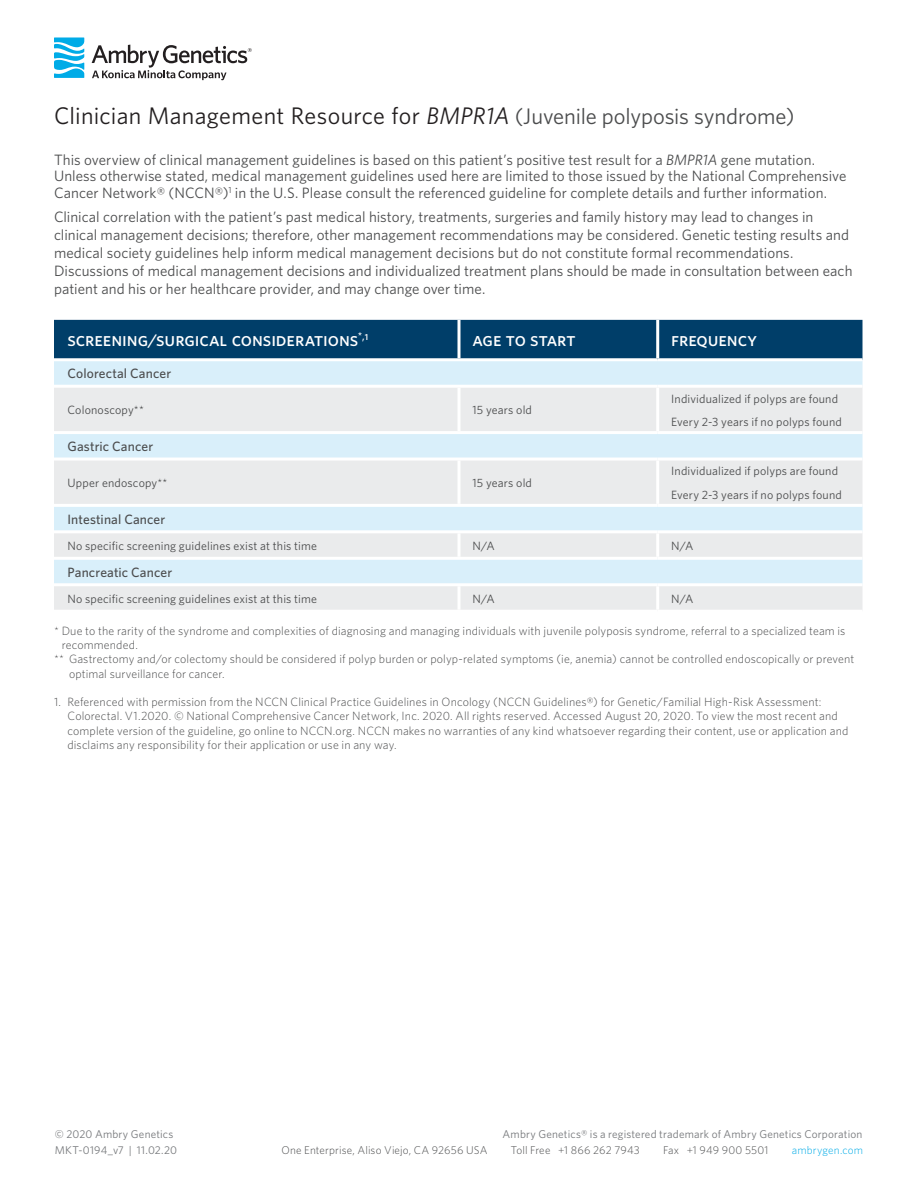
<style>
.page{position:relative;width:918px;height:1188px;background:#fff}
.page>*{position:absolute;margin:0;border:0;box-sizing:border-box;transform-origin:0 0}
.Titles{font:24px "Whitney";letter-spacing:.01em;color:#231f20}
.Black_all_caps_subhe{font:19.5px "Whitney Medium SC";letter-spacing:-.005em;color:#fff}
.Text-bullets{font:15px/18px "Whitney";letter-spacing:.005em;color:#4b4c4d}
.Body_Copy{font:500 13.5px "Whitney";letter-spacing:.01em;color:#4b4c4d}
.Text-bullets-2{font:300 12px/14.4px "Whitney";letter-spacing:.01em;color:#4b4c4d}
.Body_Copy-2{font:12px "Whitney";letter-spacing:.015em;color:#4b4c4d}
.t1{font:11.25px "Whitney";letter-spacing:.02em;color:#76787b}
.t2{font:300 11.25px "Whitney";letter-spacing:.01em;color:#4b4c4d}
.t3{font:300 11.25px "Whitney";letter-spacing:.015em;color:#00abe7}
.s1{font-style:italic}
.s2{font-size:22.5px;color:#4b4c4d}
</style>
<div class="page">
<div style="left:54px;top:320px;width:808px;height:38px;background:#003e69"></div>
<svg style="left:54px;top:361px;width:808px;height:24px;background:#d9effa"></svg>
<svg style="left:54px;top:388px;width:808px;height:222px;background:#e4ecf0"></svg>
<hr style="left:458px;top:461px;width:2px;height:43px;background:#fff">
<hr style="left:656px;top:461px;width:3px;height:43px;background:#fff">
<hr style="left:458px;top:533px;width:2px;height:24px;background:#fff">
<hr style="left:656px;top:533px;width:3px;height:24px;background:#fff">
<hr style="left:458px;top:586px;width:2px;height:24px;background:#fff">
<hr style="left:656px;top:586px;width:3px;height:24px;background:#fff">
<hr style="left:458px;top:388px;width:2px;height:43px;background:#fff">
<hr style="left:656px;top:388px;width:3px;height:43px;background:#fff">
<hr style="left:54px;top:557px;width:405px;height:3px;background:#fff">
<hr style="left:459px;top:557px;width:199px;height:3px;background:#fff">
<hr style="left:658px;top:557px;width:205px;height:3px;background:#fff">
<hr style="left:54px;top:583px;width:405px;height:3px;background:#fff">
<hr style="left:459px;top:583px;width:199px;height:3px;background:#fff">
<hr style="left:658px;top:583px;width:205px;height:3px;background:#fff">
<hr style="left:54px;top:431px;width:405px;height:3px;background:#fff">
<hr style="left:459px;top:431px;width:199px;height:3px;background:#fff">
<hr style="left:658px;top:431px;width:205px;height:3px;background:#fff">
<hr style="left:54px;top:504px;width:405px;height:3px;background:#fff">
<hr style="left:459px;top:504px;width:199px;height:3px;background:#fff">
<hr style="left:658px;top:504px;width:205px;height:3px;background:#fff">
<hr style="left:54px;top:458px;width:405px;height:3px;background:#fff">
<hr style="left:459px;top:458px;width:199px;height:3px;background:#fff">
<hr style="left:658px;top:458px;width:205px;height:3px;background:#fff">
<hr style="left:54px;top:530px;width:405px;height:3px;background:#fff">
<hr style="left:459px;top:530px;width:199px;height:3px;background:#fff">
<hr style="left:658px;top:530px;width:205px;height:3px;background:#fff">
<hr style="left:458px;top:320px;width:2px;height:38px;background:#fff">
<hr style="left:656px;top:320px;width:3px;height:38px;background:#fff">
<svg style="left:54px;top:38px;width:30px;height:40px"></svg>
<svg style="left:92px;top:45px;width:160px;height:35px"></svg>
<p class="Titles" style="left:54px;top:100px;width:742px">Clinician Management Resource for <span class="s1">BMPR1A</span> <span class="s2">(Juvenile polyposis syndrome)</span></p>
<p class="Text-bullets" style="left:54px;top:151px;width:794px;line-height:16.5px">This overview of clinical management guidelines is based on this patient’s positive test result for a <span class="s1">BMPR1A</span> gene mutation.<br>Unless otherwise stated, medical management guidelines used here are limited to those issued by the National Comprehensive<br>Cancer Network® (NCCN®)<sup>1</sup> in the U.S. Please consult the referenced guideline for complete details and further information.</p>
<p class="Text-bullets" style="left:54px;top:208px;width:800px">Clinical correlation with the patient’s past medical history, treatments, surgeries and family history may lead to changes in clinical management decisions; therefore, other management recommendations may be considered. Genetic testing results and medical society guidelines help inform medical management decisions but do not constitute formal recommendations.<br>Discussions of medical management decisions and individualized treatment plans should be made in consultation between each patient and his or her healthcare provider, and may change over time.</p>
<p class="Black_all_caps_subhe" style="left:68px;top:328px;width:303px">screening/surgical considerations<sup>*,1</sup></p>
<p class="Black_all_caps_subhe" style="left:472px;top:328px;width:104px">age to start</p>
<p class="Black_all_caps_subhe" style="left:671px;top:328px;width:87px">frequency</p>
<p class="Body_Copy" style="left:68px;top:365px;width:105px">Colorectal Cancer</p>
<p class="Body_Copy-2" style="left:68px;top:402px;width:78px">Colonoscopy**</p>
<p class="Body_Copy-2" style="left:472px;top:402px;width:61px">15 years old</p>
<p class="Body_Copy-2" style="left:671px;top:390px;width:168px">Individualized if polyps are found</p>
<p class="Body_Copy-2" style="left:671px;top:414px;width:172px">Every 2-3 years if no polyps found</p>
<p class="Body_Copy" style="left:68px;top:438px;width:87px">Gastric Cancer</p>
<p class="Body_Copy-2" style="left:68px;top:475px;width:101px">Upper endoscopy**</p>
<p class="Body_Copy-2" style="left:472px;top:475px;width:61px">15 years old</p>
<p class="Body_Copy-2" style="left:671px;top:463px;width:168px">Individualized if polyps are found</p>
<p class="Body_Copy-2" style="left:671px;top:486px;width:172px">Every 2-3 years if no polyps found</p>
<p class="Body_Copy" style="left:68px;top:510px;width:99px">Intestinal Cancer</p>
<p class="Body_Copy-2" style="left:68px;top:538px;width:251px">No specific screening guidelines exist at this time</p>
<p class="Body_Copy-2" style="left:472px;top:538px;width:24px">N/A</p>
<p class="Body_Copy-2" style="left:671px;top:538px;width:24px">N/A</p>
<p class="Body_Copy" style="left:68px;top:563px;width:106px">Pancreatic Cancer</p>
<p class="Body_Copy-2" style="left:68px;top:591px;width:251px">No specific screening guidelines exist at this time</p>
<p class="Body_Copy-2" style="left:472px;top:591px;width:24px">N/A</p>
<p class="Body_Copy-2" style="left:671px;top:591px;width:24px">N/A</p>
<p class="Text-bullets-2" style="left:62px;top:623px;width:785px;text-indent:-8px">* Due to the rarity of the syndrome and complexities of diagnosing and managing individuals with juvenile polyposis syndrome, referral to a specialized team is recommended.</p>
<p class="Text-bullets-2" style="left:69px;top:652px;width:787px;text-indent:-15px">** Gastrectomy and/or colectomy should be considered if polyp burden or polyp-related symptoms (ie, anemia) cannot be controlled endoscopically or prevent optimal surveillance for cancer.</p>
<p class="Text-bullets-2" style="left:68px;top:694px;width:783px;text-indent:-14px">1. Referenced with permission from the NCCN Clinical Practice Guidelines in Oncology (NCCN Guidelines®️) for Genetic/Familial High-Risk Assessment:<br>Colorectal. V1.2020. ©️ National Comprehensive Cancer Network, Inc. 2020. All rights reserved. Accessed August 20, 2020. To view the most recent and complete version of the guideline, go online to NCCN.org. NCCN makes no warranties of any kind whatsoever regarding their content, use or application and disclaims any responsibility for their application or use in any way.</p>
<p class="t1" style="left:55px;top:1127px;width:120px">© 2020 Ambry Genetics</p>
<p class="t1" style="left:503px;top:1127px;width:361px">Ambry Genetics® is a registered trademark of Ambry Genetics Corporation</p>
<p class="t1" style="left:55px;top:1143px;width:124px">MKT-0194_v7 | 11.02.20</p>
<p class="t2" style="left:281px;top:1142px;width:208px">One Enterprise, Aliso Viejo, CA 92656 USA</p>
<p class="t2" style="left:511px;top:1142px;width:130px">Toll Free +1 866 262 7943</p>
<p class="t2" style="left:663px;top:1142px;width:107px">Fax +1 949 900 5501</p>
<p class="t3" style="left:792px;top:1142px;width:73px">ambrygen.com</p>
</div>
